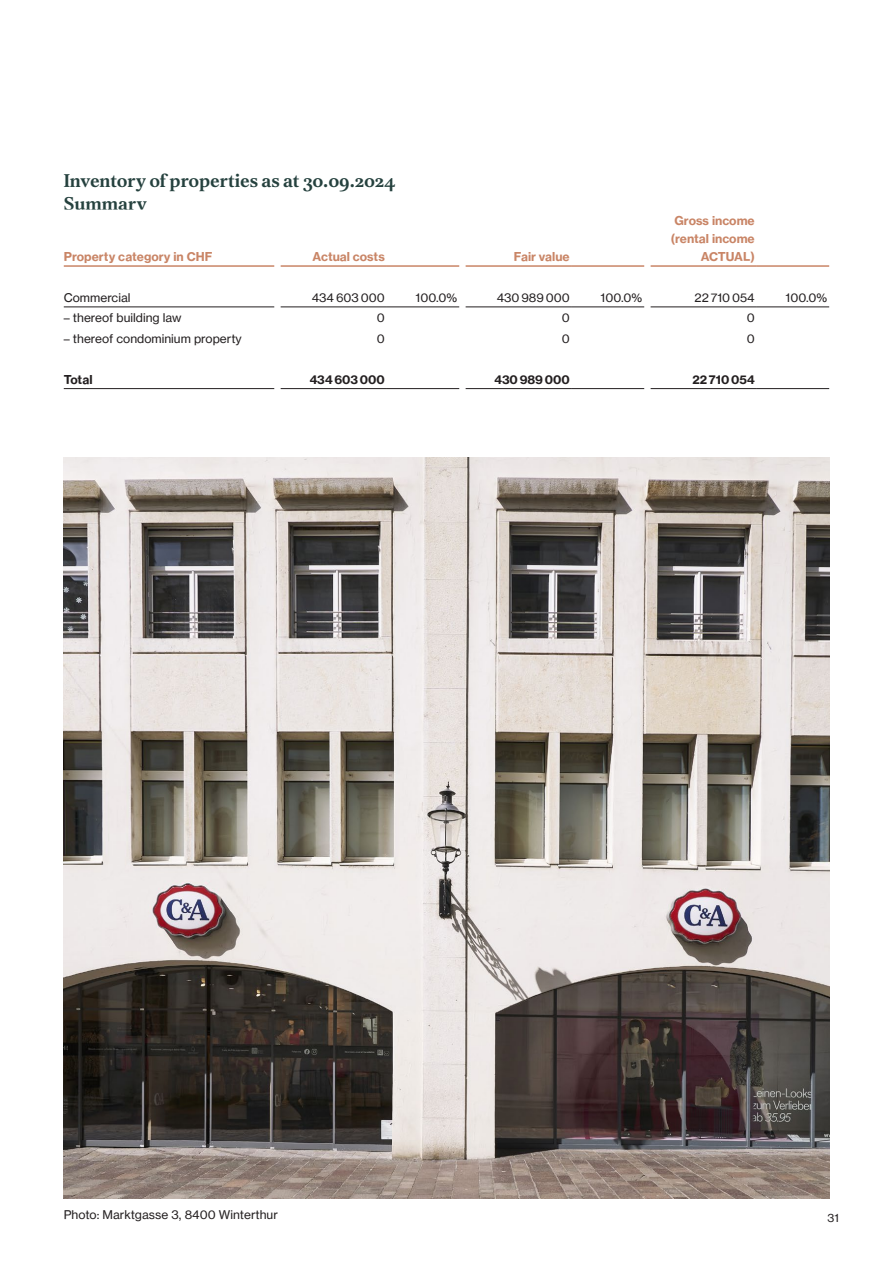
<style>
.page{position:relative;width:893px;height:1263px;background:#fff}
.page>*{position:absolute;margin:0;border:0;box-sizing:border-box;transform-origin:0 0}
.t1{font:700 18px/22.5px "Lector FSL";letter-spacing:-.005em;color:#25413e}
.t2{font:12px "N Haas Grotesk TX Pro 55 Rg";color:#231f20}
.t3{font:12px/18px "N Haas Grotesk TX Pro 75 Bd";color:#c98566;text-align:right}
.t4{font:12px "N Haas Grotesk TX Pro 75 Bd";color:#231f20}
.t5{font:11.25px "N Haas Grotesk TX Pro 55 Rg";color:#231f20}
</style>
<div class="page">
<svg style="left:64px;top:265px;width:765px;height:124px"></svg>
<hr style="left:64px;top:265px;width:210px;height:2px;background:#c98566">
<hr style="left:281px;top:265px;width:106px;height:2px;background:#c98566">
<hr style="left:387px;top:265px;width:72px;height:2px;background:#c98566">
<hr style="left:466px;top:265px;width:106px;height:2px;background:#c98566">
<hr style="left:572px;top:265px;width:72px;height:2px;background:#c98566">
<hr style="left:651px;top:265px;width:106px;height:2px;background:#c98566">
<hr style="left:757px;top:265px;width:72px;height:2px;background:#c98566">
<hr style="left:64px;top:306px;width:210px;height:1px;background:#231f20">
<hr style="left:281px;top:306px;width:106px;height:1px;background:#231f20">
<hr style="left:387px;top:306px;width:72px;height:1px;background:#231f20">
<hr style="left:466px;top:306px;width:106px;height:1px;background:#231f20">
<hr style="left:572px;top:306px;width:72px;height:1px;background:#231f20">
<hr style="left:651px;top:306px;width:106px;height:1px;background:#231f20">
<hr style="left:757px;top:306px;width:72px;height:1px;background:#231f20">
<hr style="left:64px;top:388px;width:210px;height:1px;background:#231f20">
<hr style="left:281px;top:388px;width:106px;height:1px;background:#231f20">
<hr style="left:387px;top:388px;width:72px;height:1px;background:#231f20">
<hr style="left:466px;top:388px;width:106px;height:1px;background:#231f20">
<hr style="left:572px;top:388px;width:72px;height:1px;background:#231f20">
<hr style="left:651px;top:388px;width:106px;height:1px;background:#231f20">
<hr style="left:757px;top:388px;width:72px;height:1px;background:#231f20">
<img style="left:64px;top:457px;width:765px;height:742px">
<h1 class="t1" style="left:64px;top:169px;width:334px">Inventory of properties as at 30.09.2024<br>Summary</h1>
<p class="t3" style="left:64px;top:247px;width:150px">Property category in CHF</p>
<p class="t3" style="left:313px;top:247px;width:74px">Actual costs</p>
<p class="t3" style="left:514px;top:247px;width:57px">Fair value</p>
<p class="t3" style="left:671px;top:211px;width:86px">Gross income (rental income<br>ACTUAL)</p>
<p class="t2" style="left:64px;top:288px;width:68px">Commercial</p>
<p class="t2" style="left:312px;top:288px;width:75px">434 603 000</p>
<p class="t2" style="left:416px;top:288px;width:43px">100.0%</p>
<p class="t2" style="left:497px;top:288px;width:75px">430 989 000</p>
<p class="t2" style="left:601px;top:288px;width:43px">100.0%</p>
<p class="t2" style="left:695px;top:288px;width:62px">22 710 054</p>
<p class="t2" style="left:786px;top:288px;width:43px">100.0%</p>
<p class="t2" style="left:64px;top:309px;width:119px">– thereof building law</p>
<p class="t2" style="left:377px;top:309px;width:10px">0</p>
<p class="t2" style="left:562px;top:309px;width:10px">0</p>
<p class="t2" style="left:747px;top:309px;width:10px">0</p>
<p class="t2" style="left:64px;top:329px;width:180px">– thereof condominium property</p>
<p class="t2" style="left:377px;top:329px;width:10px">0</p>
<p class="t2" style="left:562px;top:329px;width:10px">0</p>
<p class="t2" style="left:747px;top:329px;width:10px">0</p>
<p class="t4" style="left:64px;top:370px;width:30px">Total</p>
<p class="t4" style="left:309px;top:370px;width:77px">434 603 000</p>
<p class="t4" style="left:494px;top:370px;width:77px">430 989 000</p>
<p class="t4" style="left:692px;top:370px;width:64px">22 710 054</p>
<p class="t2" style="left:64px;top:1205px;width:216px">Photo: Marktgasse 3, 8400 Winterthur</p>
<p class="t5" style="left:828px;top:1209px;width:13px">31</p>
</div>
